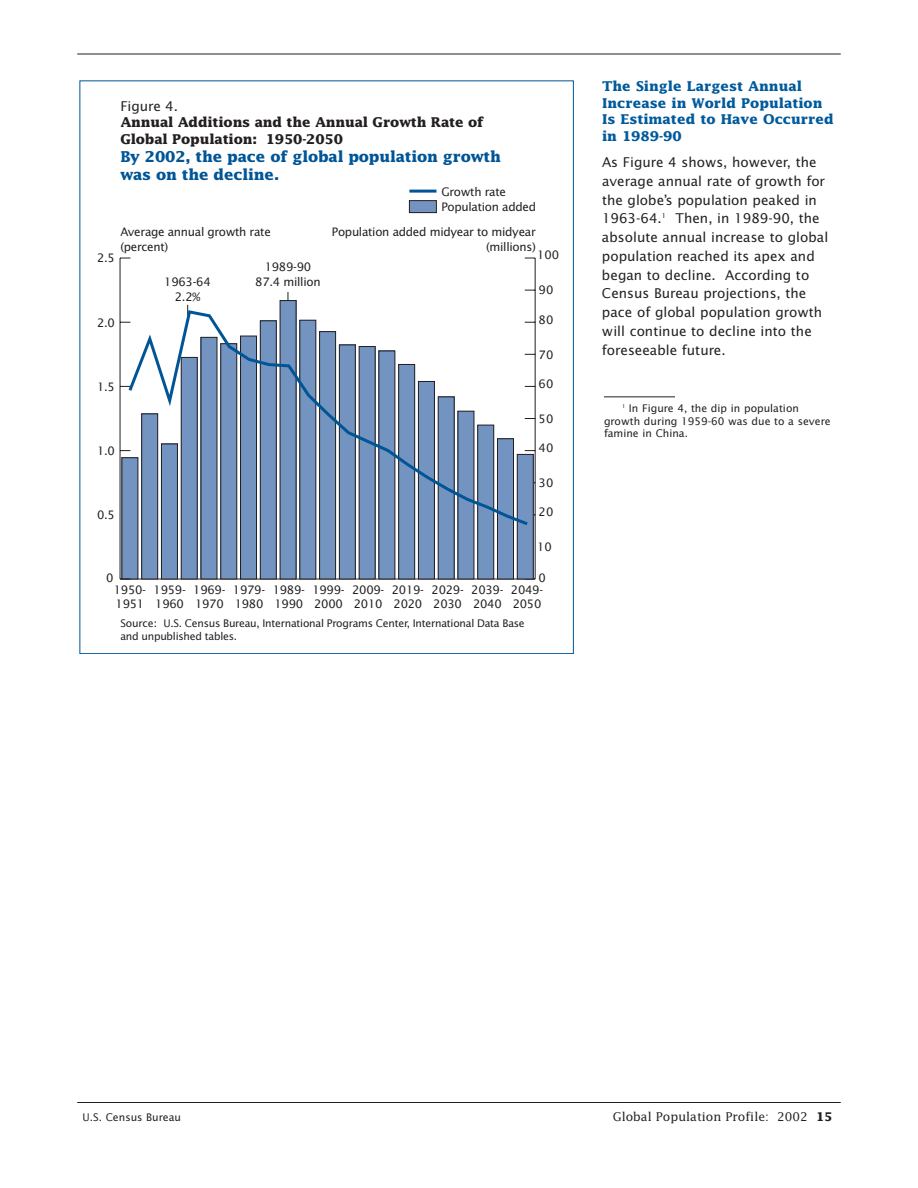
<style>
.page{position:relative;width:918px;height:1188px;background:#fff}
.page>*{position:absolute;margin:0;border:0;box-sizing:border-box;transform-origin:0 0}
.t1{font:700 15px/18px "Lucida";letter-spacing:-.01em;color:#005596}
.t2{font:13.5px/18.8px "Lucida Sans";color:#231f20}
.t3{font:700 13.5px/16.5px "Lucida";color:#005a9c}
.t4{font:700 13.5px/16.5px "Lucida";letter-spacing:-.01em;color:#231f20}
.t5{font:12px "Lucida";color:#231f20}
.t6{font:11.7px/14px "Lucida Sans";letter-spacing:-.025em;color:#231f20}
.t7{font:10.5px/12.8px "Lucida Sans";letter-spacing:-.025em;color:#231f20}
.t8{font:10.5px/12.8px "Lucida Sans";color:#231f20}
.s1{font-weight:700}
</style>
<div class="page">
<hr style="left:77px;top:54px;width:764px;height:1px;background:#231f20">
<hr style="left:77px;top:1102px;width:764px;height:1px;background:#231f20">
<svg style="left:119px;top:200px;width:417px;height:380px"></svg>
<hr style="left:535px;top:258px;width:1px;height:321px;background:#231f20">
<div style="left:122px;top:458px;width:16px;height:121px;background:#7393c1"></div>
<div style="left:142px;top:414px;width:16px;height:165px;background:#7393c1"></div>
<div style="left:141px;top:413px;width:17px;height:166px;border:1px solid #231f20"></div>
<div style="left:161px;top:444px;width:16px;height:135px;background:#7393c1"></div>
<div style="left:161px;top:444px;width:17px;height:135px;border:1px solid #231f20"></div>
<div style="left:181px;top:357px;width:16px;height:222px;background:#7393c1"></div>
<div style="left:181px;top:357px;width:17px;height:222px;border:1px solid #231f20"></div>
<div style="left:201px;top:337px;width:16px;height:242px;background:#7393c1"></div>
<div style="left:221px;top:344px;width:16px;height:235px;background:#7393c1"></div>
<div style="left:220px;top:343px;width:17px;height:236px;border:1px solid #231f20"></div>
<div style="left:241px;top:336px;width:16px;height:243px;background:#7393c1"></div>
<div style="left:240px;top:336px;width:17px;height:243px;border:1px solid #231f20"></div>
<div style="left:260px;top:321px;width:16px;height:258px;background:#7393c1"></div>
<div style="left:260px;top:320px;width:17px;height:259px;border:1px solid #231f20"></div>
<div style="left:280px;top:301px;width:16px;height:278px;background:#7393c1"></div>
<div style="left:300px;top:320px;width:16px;height:259px;background:#7393c1"></div>
<div style="left:299px;top:320px;width:17px;height:259px;border:1px solid #231f20"></div>
<div style="left:320px;top:332px;width:16px;height:247px;background:#7393c1"></div>
<div style="left:319px;top:331px;width:17px;height:248px;border:1px solid #231f20"></div>
<div style="left:339px;top:345px;width:16px;height:234px;background:#7393c1"></div>
<div style="left:339px;top:345px;width:17px;height:234px;border:1px solid #231f20"></div>
<div style="left:359px;top:347px;width:16px;height:232px;background:#7393c1"></div>
<div style="left:359px;top:346px;width:17px;height:233px;border:1px solid #231f20"></div>
<div style="left:379px;top:351px;width:16px;height:228px;background:#7393c1"></div>
<div style="left:399px;top:364px;width:16px;height:215px;background:#7393c1"></div>
<div style="left:398px;top:364px;width:17px;height:215px;border:1px solid #231f20"></div>
<div style="left:418px;top:381px;width:16px;height:198px;background:#7393c1"></div>
<div style="left:418px;top:381px;width:17px;height:198px;border:1px solid #231f20"></div>
<div style="left:438px;top:397px;width:16px;height:182px;background:#7393c1"></div>
<div style="left:438px;top:397px;width:17px;height:182px;border:1px solid #231f20"></div>
<div style="left:458px;top:411px;width:16px;height:168px;background:#7393c1"></div>
<div style="left:478px;top:425px;width:16px;height:154px;background:#7393c1"></div>
<div style="left:477px;top:425px;width:17px;height:154px;border:1px solid #231f20"></div>
<div style="left:497px;top:439px;width:17px;height:140px;background:#7393c1"></div>
<div style="left:497px;top:438px;width:17px;height:141px;border:1px solid #231f20"></div>
<div style="left:517px;top:454px;width:16px;height:125px;background:#7393c1"></div>
<div style="left:517px;top:454px;width:17px;height:125px;border:1px solid #231f20"></div>
<hr style="left:409px;top:190px;width:27px;height:3px;background:#005596">
<hr style="left:120px;top:258px;width:1px;height:321px;background:#231f20">
<svg style="left:129px;top:310px;width:399px;height:215px"></svg>
<hr style="left:604px;top:397px;width:71px;height:1px;background:#231f20">
<p class="t2" style="left:120px;top:97px;width:59px">Figure 4.</p>
<p class="t4" style="left:120px;top:115px;width:365px">Annual Additions and the Annual Growth Rate of<br>Global Population: 1950-2050</p>
<p class="t1" style="left:120px;top:148px;width:382px">By 2002, the pace of global population growth was on the decline.</p>
<p class="t6" style="left:441px;top:185px;width:96px;line-height:15px">Growth rate<br>Population added</p>
<p class="t6" style="left:120px;top:225px;width:152px;line-height:15px">Average annual growth rate (percent)</p>
<p class="t6" style="left:332px;top:225px;width:205px;line-height:15px;text-align:right">Population added midyear to midyear (millions)</p>
<p class="t6" style="left:537px;top:249px;width:24px">100</p>
<p class="t6" style="left:97px;top:252px;width:19px">2.5</p>
<p class="t6" style="left:265px;top:261px;width:48px">1989-90</p>
<p class="t6" style="left:164px;top:275px;width:48px">1963-64</p>
<p class="t6" style="left:255px;top:276px;width:67px">87.4 million</p>
<p class="t6" style="left:175px;top:290px;width:27px">2.2%</p>
<p class="t6" style="left:539px;top:284px;width:16px">90</p>
<p class="t6" style="left:97px;top:316px;width:19px">2.0</p>
<p class="t6" style="left:539px;top:313px;width:16px">80</p>
<p class="t6" style="left:539px;top:348px;width:16px">70</p>
<p class="t6" style="left:97px;top:380px;width:19px">1.5</p>
<p class="t6" style="left:539px;top:377px;width:16px">60</p>
<p class="t6" style="left:539px;top:412px;width:16px">50</p>
<p class="t6" style="left:97px;top:445px;width:19px">1.0</p>
<p class="t6" style="left:539px;top:442px;width:16px">40</p>
<p class="t6" style="left:539px;top:477px;width:16px">30</p>
<p class="t6" style="left:97px;top:509px;width:19px">0.5</p>
<p class="t6" style="left:539px;top:506px;width:16px">20</p>
<p class="t6" style="left:537px;top:541px;width:16px">10</p>
<p class="t6" style="left:106px;top:571px;width:9px">0</p>
<p class="t6" style="left:539px;top:571px;width:9px">0</p>
<p class="t6" style="left:114px;top:584px;width:34px">1950-<br>1951</p>
<p class="t6" style="left:154px;top:584px;width:34px">1959-<br>1960</p>
<p class="t6" style="left:193px;top:584px;width:34px">1969-<br>1970</p>
<p class="t6" style="left:233px;top:584px;width:34px">1979-<br>1980</p>
<p class="t6" style="left:273px;top:584px;width:34px">1989-<br>1990</p>
<p class="t6" style="left:312px;top:584px;width:34px">1999-<br>2000</p>
<p class="t6" style="left:352px;top:584px;width:34px">2009-<br>2010</p>
<p class="t6" style="left:392px;top:584px;width:34px">2019-<br>2020</p>
<p class="t6" style="left:432px;top:584px;width:34px">2029-<br>2030</p>
<p class="t6" style="left:471px;top:584px;width:34px">2039-<br>2040</p>
<p class="t6" style="left:511px;top:584px;width:34px">2049-<br>2050</p>
<p class="t7" style="left:120px;top:618px;width:406px">Source: U.S. Census Bureau, International Programs Center, International Data Base and unpublished tables.</p>
<p class="t3" style="left:602px;top:79px;width:233px">The Single Largest Annual<br>Increase in World Population<br>Is Estimated to Have Occurred in 1989-90</p>
<p class="t2" style="left:602px;top:154px;width:228px">As Figure 4 shows, however, the average annual rate of growth for the globe’s population peaked in<br>1963-64.<sup>1</sup> Then, in 1989-90, the absolute annual increase to global population reached its apex and began to decline. According to<br>Census Bureau projections, the pace of global population growth will continue to decline into the foreseeable future.</p>
<p class="t8" style="left:604px;top:402px;width:228px;text-indent:18px"><sup>1</sup> In Figure 4, the dip in population growth during 1959-60 was due to a severe famine in China.</p>
<p class="t8" style="left:82px;top:1111px;width:100px">U.S. Census Bureau</p>
<p class="t5" style="left:613px;top:1111px;width:221px">Global Population Profile: 2002 <span class="s1">15</span></p>
</div>
